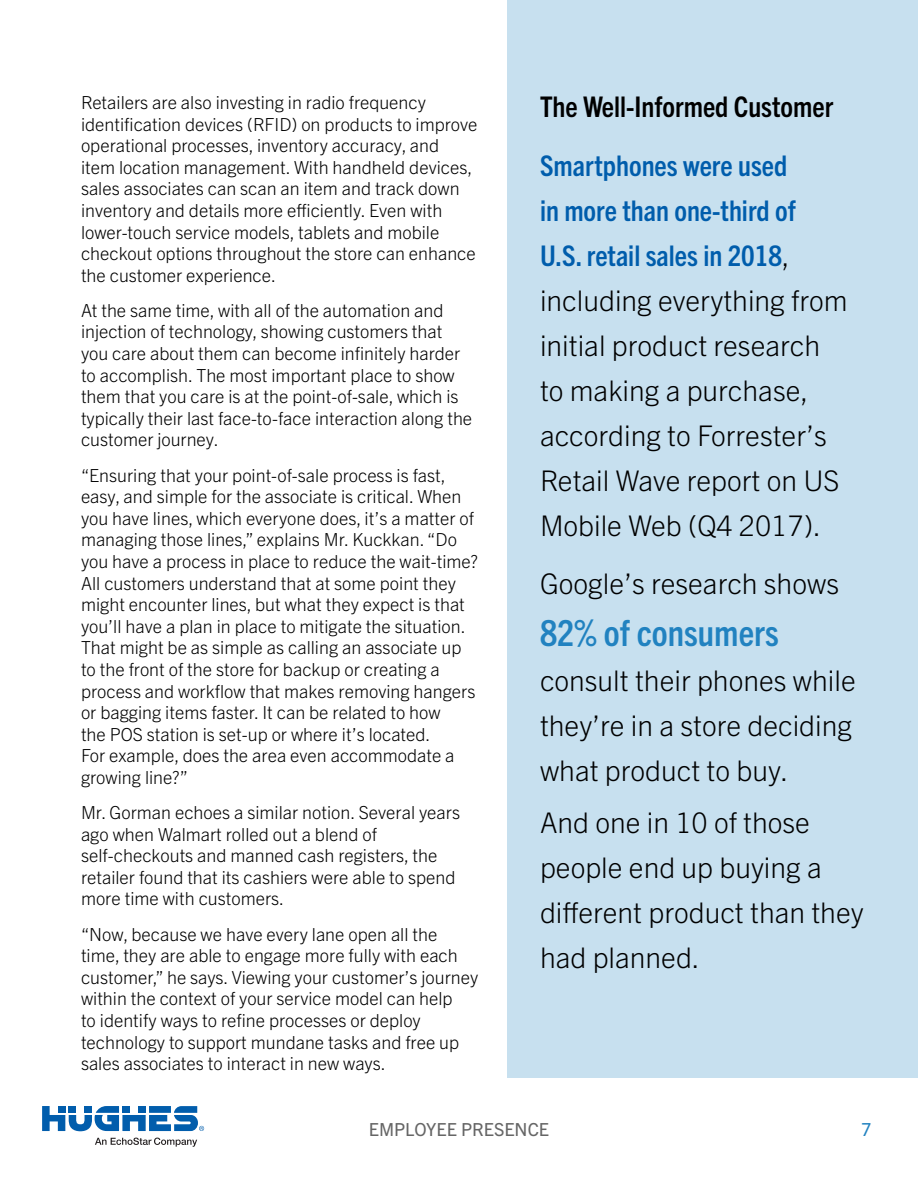
<style>
.page{position:relative;width:918px;height:1188px;background:#fff}
.page>*{position:absolute;margin:0;border:0;box-sizing:border-box;transform-origin:0 0}
.Content{font:700 condensed 36px "Trade Gothic Next LT Pro";color:#2182c0}
.Content-2{font:300 28.5px/45px "Trade Gothic Next LT Pro";color:#000}
.Content-3{font:700 condensed 28.5px "Trade Gothic Next LT Pro";color:#000}
.Content-4{font:300 18px/21.6px "Trade Gothic Next LT Pro";color:#000}
.t1{font:18px "Trade Gothic Next LT Pro";color:#666}
.t2{font:18px "Trade Gothic Next LT Pro";color:#2182c0}
.s1{font-weight:700;font-stretch:condensed;color:#005dac}
</style>
<div class="page">
<svg style="left:42px;top:1106px;width:162px;height:25px"></svg>
<svg style="left:95px;top:1138px;width:102px;height:9px"></svg>
<div style="left:508px;top:0;width:410px;height:1078px;background:#c7e0ef"></div>
<p class="Content-4" style="left:81px;top:90px;width:398px">Retailers are also investing in radio frequency identification devices (RFID) on products to improve operational processes, inventory accuracy, and item location management. With handheld devices, sales associates can scan an item and track down inventory and details more efficiently. Even with lower-touch service models, tablets and mobile checkout options throughout the store can enhance the customer experience.</p>
<p class="Content-4" style="left:81px;top:298px;width:393px">At the same time, with all of the automation and injection of technology, showing customers that you care about them can become infinitely harder to accomplish. The most important place to show them that you care is at the point-of-sale, which is typically their last face-to-face interaction along the customer journey.</p>
<p class="Content-4" style="left:81px;top:463px;width:399px">“Ensuring that your point-of-sale process is fast, easy, and simple for the associate is critical. When you have lines, which everyone does, it’s a matter of managing those lines,” explains Mr. Kuckkan. “Do you have a process in place to reduce the wait-time?<br>All customers understand that at some point they might encounter lines, but what they expect is that you’ll have a plan in place to mitigate the situation.<br>That might be as simple as calling an associate up to the front of the store for backup or creating a process and workflow that makes removing hangers or bagging items faster. It can be related to how<br>the POS station is set-up or where it’s located.<br>For example, does the area even accommodate a growing line?”</p>
<p class="Content-4" style="left:81px;top:801px;width:381px">Mr. Gorman echoes a similar notion. Several years ago when Walmart rolled out a blend of self-checkouts and manned cash registers, the retailer found that its cashiers were able to spend more time with customers.</p>
<p class="Content-4" style="left:81px;top:922px;width:399px">“Now, because we have every lane open all the time, they are able to engage more fully with each customer,” he says. Viewing your customer’s journey within the context of your service model can help<br>to identify ways to refine processes or deploy technology to support mundane tasks and free up sales associates to interact in new ways.</p>
<p class="Content-3" style="left:540px;top:87px;width:295px">The Well-Informed Customer</p>
<p class="Content-2" style="left:540px;top:141px;width:309px"><span class="s1">Smartphones were used<br>in more than one-third of<br>U.S. retail sales in 2018</span>, including everything from initial product research to making a purchase, according to Forrester’s<br>Retail Wave report on US<br>Mobile Web (Q4 2017).</p>
<p class="Content-2" style="left:540px;top:559px;width:301px">Google’s research shows</p>
<p class="Content" style="left:540px;top:608px;width:240px">82% of consumers</p>
<p class="Content-2" style="left:540px;top:656px;width:317px">consult their phones while they’re in a store deciding what product to buy.</p>
<p class="Content-2" style="left:540px;top:798px;width:325px">And one in 10 of those people end up buying a different product than they had planned.</p>
<p class="t1" style="left:369px;top:1117px;width:182px">EMPLOYEE PRESENCE</p>
<p class="t2" style="left:861px;top:1117px;width:12px">7</p>
</div>
